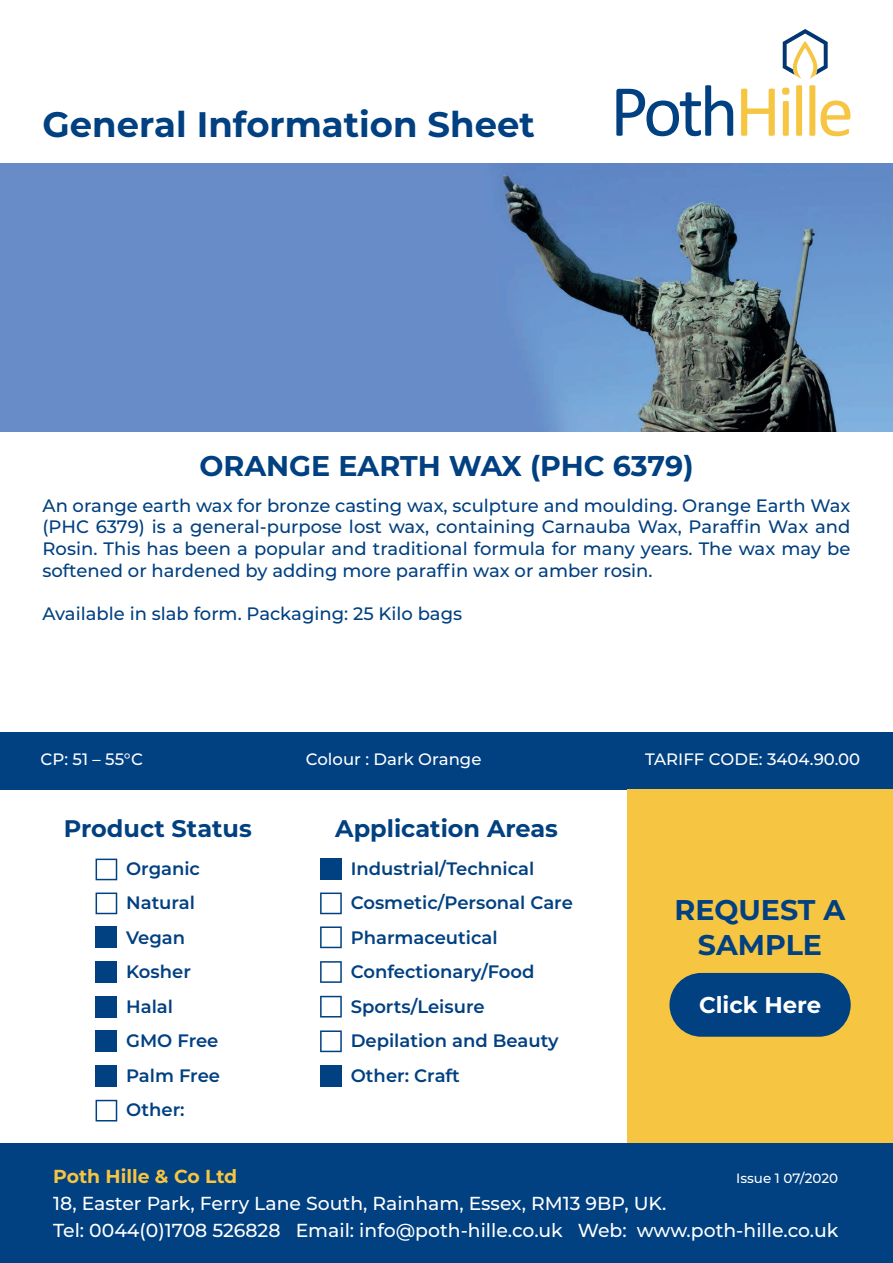
<style>
.page{position:relative;width:893px;height:1263px;background:#fff}
.page>*{position:absolute;margin:0;border:0;box-sizing:border-box;transform-origin:0 0}
.t1{font:700 35.4px "Montserrat";color:#014081}
.t2{font:700 28.5px/34.2px "Montserrat";color:#014081;text-align:center}
.t3{font:700 24px "Montserrat";color:#014081}
.t4{font:700 22.8px "Montserrat";color:#fff}
.t5{font:500 18.75px/26.7px "Montserrat";color:#fff}
.t6{font:700 18.75px "Montserrat";color:#f6c541}
.t7{font:500 18px/21.6px "Montserrat";color:#014081;text-align:justify}
.t8{font:600 18px/34.5px "Montserrat";color:#014081}
.t9{font:500 16.5px "Montserrat";color:#fff}
.t10{font:500 13.5px "Montserrat";color:#fff}
</style>
<div class="page">
<div style="left:0;top:732px;width:893px;height:57px;background:#014081"></div>
<div style="left:0;top:1143px;width:893px;height:120px;background:#014081"></div>
<svg style="left:616px;top:85px;width:117px;height:51px"></svg>
<svg style="left:741px;top:89px;width:34px;height:47px"></svg>
<svg style="left:782px;top:88px;width:7px;height:48px"></svg>
<svg style="left:796px;top:85px;width:6px;height:51px"></svg>
<svg style="left:809px;top:85px;width:41px;height:51px"></svg>
<svg style="left:783px;top:29px;width:45px;height:50px"></svg>
<svg style="left:96px;top:859px;width:21px;height:21px"></svg>
<svg style="left:96px;top:892px;width:21px;height:22px"></svg>
<div style="left:96px;top:926px;width:21px;height:22px;background:#014081"></div>
<div style="left:96px;top:961px;width:21px;height:22px;background:#014081"></div>
<div style="left:96px;top:996px;width:21px;height:21px;background:#014081"></div>
<div style="left:96px;top:1030px;width:21px;height:22px;background:#014081"></div>
<div style="left:96px;top:1065px;width:21px;height:22px;background:#014081"></div>
<svg style="left:96px;top:1100px;width:21px;height:21px"></svg>
<div style="left:320px;top:859px;width:22px;height:21px;background:#014081"></div>
<svg style="left:320px;top:892px;width:22px;height:22px"></svg>
<svg style="left:320px;top:926px;width:22px;height:22px"></svg>
<svg style="left:320px;top:961px;width:22px;height:22px"></svg>
<svg style="left:320px;top:996px;width:22px;height:21px"></svg>
<svg style="left:320px;top:1030px;width:22px;height:22px"></svg>
<div style="left:320px;top:1065px;width:22px;height:22px;background:#014081"></div>
<div style="left:627px;top:789px;width:266px;height:354px;background:#f6c541"></div>
<div style="left:669px;top:973px;width:182px;height:64px;background:#014081;border-radius:32px"></div>
<img style="left:0;top:163px;width:893px;height:268px">
<h1 class="t1" style="left:43px;top:99px;width:494px">General Information Sheet</h1>
<h2 class="t2" style="left:199px;top:447px;width:496px">ORANGE EARTH WAX (PHC 6379)</h2>
<p class="t7" style="left:43px;top:494px;width:809px">An orange earth wax for bronze casting wax, sculpture and moulding. Orange Earth Wax (PHC 6379) is a general-purpose lost wax, containing Carnauba Wax, Paraffin Wax and Rosin. This has been a popular and traditional formula for many years. The wax may be softened or hardened by adding more paraffin wax or amber rosin.</p>
<p class="t7" style="left:43px;top:602px;width:421px">Available in slab form. Packaging: 25 Kilo bags</p>
<p class="t9" style="left:41px;top:748px;width:104px">CP: 51 – 55°C</p>
<p class="t9" style="left:306px;top:748px;width:177px">Colour : Dark Orange</p>
<p class="t9" style="left:645px;top:748px;width:217px">TARIFF CODE: 3404.90.00</p>
<h3 class="t3" style="left:64px;top:811px;width:190px">Product Status</h3>
<h3 class="t3" style="left:335px;top:811px;width:224px">Application Areas</h3>
<p class="t8" style="left:126px;top:850px;width:95px">Organic<br>Natural<br>Vegan<br>Kosher<br>Halal<br>GMO Free<br>Palm Free<br>Other:</p>
<p class="t8" style="left:351px;top:850px;width:224px">Industrial/Technical<br>Cosmetic/Personal Care<br>Pharmaceutical<br>Confectionary/Food<br>Sports/Leisure<br>Depilation and Beauty<br>Other: Craft</p>
<h2 class="t2" style="left:674px;top:892px;width:173px">REQUEST A<br>SAMPLE</h2>
<p class="t4" style="left:699px;top:988px;width:124px">Click Here</p>
<p class="t6" style="left:53px;top:1163px;width:186px">Poth Hille &amp; Co Ltd</p>
<p class="t5" style="left:53px;top:1189px;width:787px">18, Easter Park, Ferry Lane South, Rainham, Essex, RM13 9BP, UK.<br>Tel: 0044(0)1708 526828 Email: info@poth-hille.co.uk Web: www.poth-hille.co.uk</p>
<p class="t10" style="left:736px;top:1169px;width:103px">Issue 1 07/2020</p>
</div>
